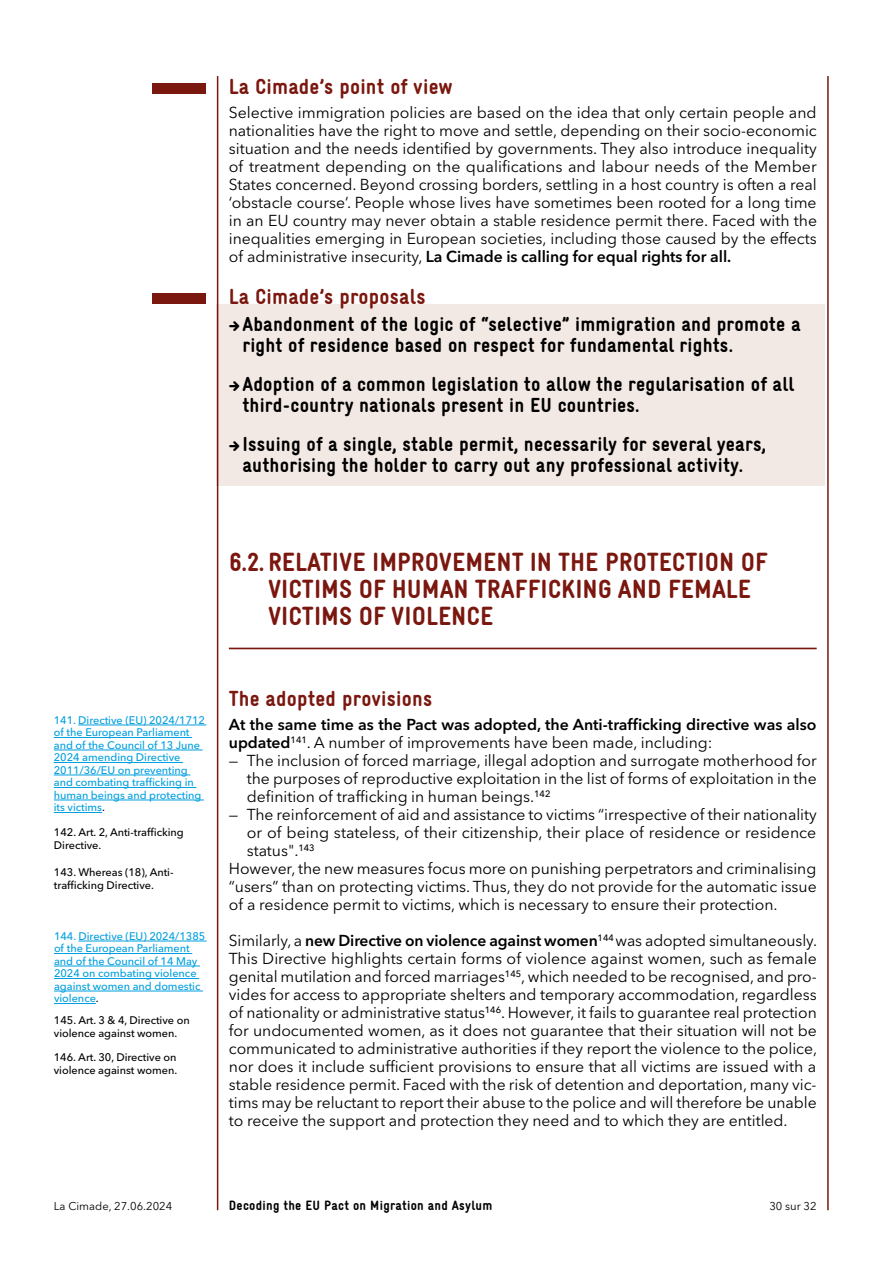
<style>
.page{position:relative;width:893px;height:1263px;background:#fff}
.page>*{position:absolute;margin:0;border:0;box-sizing:border-box;transform-origin:0 0}
.t1{font:900 condensed 26.25px/27px "Gravur LL";color:#7a170f}
.t2{font:900 condensed 21.75px "Gravur LL";letter-spacing:.01em;color:#7a170f}
.t3{font:900 condensed 20.25px/21px "Gravur LL";letter-spacing:.01em;color:#000}
.t4{font:15.75px/18px "Avenir Next LT Pro";letter-spacing:-.005em;color:#000;text-align:justify}
.t5{font:600 15.75px/18px "Avenir Next LT Pro";color:#000}
.t6{font:900 condensed 13.5px "Gravur LL";letter-spacing:.02em;color:#000}
.t7{font:11.25px "Avenir Next LT Pro";color:#000}
.t8{font:500 10.95px/12.5px "Avenir Next LT Pro";letter-spacing:-.005em;color:#009fdf}
.t9{font:500 10.95px/12.5px "Avenir Next LT Pro";letter-spacing:-.005em;color:#000}
.s1{font-weight:600}
.s2{color:#000}
.s3{font-weight:400}
</style>
<div class="page">
<hr style="left:217px;top:76px;width:1px;height:1134px;background:#7a170f">
<hr style="left:827px;top:76px;width:2px;height:1134px;background:#7a170f">
<hr style="left:229px;top:648px;width:588px;height:1px;background:#7a170f">
<div style="left:153px;top:84px;width:53px;height:10px;background:#7a170f"></div>
<div style="left:153px;top:294px;width:53px;height:10px;background:#7a170f"></div>
<div style="left:216px;top:304px;width:609px;height:182px;background:#f3e9e4"></div>
<hr style="left:78px;top:725px;width:128px;height:1px;background:#009fdf">
<hr style="left:54px;top:737px;width:138px;height:1px;background:#009fdf">
<hr style="left:54px;top:750px;width:149px;height:1px;background:#009fdf">
<hr style="left:54px;top:762px;width:129px;height:1px;background:#009fdf">
<hr style="left:54px;top:775px;width:136px;height:1px;background:#009fdf">
<hr style="left:54px;top:787px;width:142px;height:1px;background:#009fdf">
<hr style="left:54px;top:800px;width:150px;height:1px;background:#009fdf">
<hr style="left:54px;top:812px;width:48px;height:1px;background:#009fdf">
<hr style="left:78px;top:941px;width:129px;height:1px;background:#009fdf">
<hr style="left:54px;top:953px;width:138px;height:1px;background:#009fdf">
<hr style="left:54px;top:966px;width:146px;height:1px;background:#009fdf">
<hr style="left:54px;top:978px;width:145px;height:1px;background:#009fdf">
<hr style="left:54px;top:991px;width:149px;height:1px;background:#009fdf">
<hr style="left:54px;top:1003px;width:42px;height:1px;background:#009fdf">
<h2 class="t2" style="left:229px;top:72px;width:226px">La Cimade’s point of view</h2>
<p class="t4" style="left:229px;top:104px;width:590px">Selective immigration policies are based on the idea that only certain people and nationalities have the right to move and settle, depending on their socio-economic situation and the needs identified by governments. They also introduce inequality of treatment depending on the qualifications and labour needs of the Member States concerned. Beyond crossing borders, settling in a host country is often a real ‘obstacle course’. People whose lives have sometimes been rooted for a long time in an EU country may never obtain a stable residence permit there. Faced with the inequalities emerging in European societies, including those caused by the effects of administrative insecurity, <span class="s1">La Cimade is calling for equal rights for all.</span></p>
<h2 class="t2" style="left:229px;top:282px;width:198px">La Cimade’s proposals</h2>
<p class="t3" style="left:242px;top:313px;width:560px;text-indent:-14px">→Abandonment of the logic of “selective” immigration and promote a right of residence based on respect for fundamental rights.</p>
<p class="t3" style="left:242px;top:373px;width:553px;text-indent:-14px">→Adoption of a common legislation to allow the regularisation of all third-country nationals present in EU countries.</p>
<p class="t3" style="left:229px;top:433px;width:539px;text-align:center">→Issuing of a single, stable permit, necessarily for several years, authorising the holder to carry out any professional activity.</p>
<h1 class="t1" style="left:268px;top:547px;width:501px;text-indent:-39px">6.2.RELATIVE IMPROVEMENT IN THE PROTECTION OF<br>VICTIMS OF HUMAN TRAFFICKING AND FEMALE<br>VICTIMS OF VIOLENCE</h1>
<p class="t8" style="left:54px;top:714px;width:153px">141. Directive (EU) 2024/1712 of the European Parliament and of the Council of 13 June<br>2024 amending Directive<br>2011/36/EU on preventing and combating trafficking in human beings and protecting its victims<span class="s2">.</span></p>
<p class="t9" style="left:54px;top:826px;width:131px">142. Art. 2, Anti-trafficking<br>Directive.</p>
<p class="t9" style="left:54px;top:866px;width:121px">143. Whereas (18), Anti&shy;trafficking Directive.</p>
<p class="t8" style="left:54px;top:930px;width:153px">144. Directive (EU) 2024/1385 of the European Parliament and of the Council of 14 May<br>2024 on combating violence against women and domestic violence<span class="s2">.</span></p>
<p class="t9" style="left:54px;top:1014px;width:137px">145. Art. 3 &amp; 4, Directive on violence against women.</p>
<p class="t9" style="left:54px;top:1051px;width:125px">146. Art. 30, Directive on violence against women.</p>
<h2 class="t2" style="left:229px;top:684px;width:205px">The adopted provisions</h2>
<p class="t5" style="left:229px;top:715px;width:589px">At the same time as the Pact was adopted, the Anti-trafficking directive was also updated<sup>141</sup><span class="s3">. A number of improvements have been made, including:</span></p>
<p class="t4" style="left:247px;top:752px;width:571px;text-indent:-18px">— The inclusion of forced marriage, illegal adoption and surrogate motherhood for the purposes of reproductive exploitation in the list of forms of exploitation in the definition of trafficking in human beings.<sup>142</sup></p>
<p class="t4" style="left:229px;top:806px;width:589px">— The reinforcement of aid and assistance to victims “irrespective of their nationality</p>
<p class="t4" style="left:247px;top:824px;width:571px">or of being stateless, of their citizenship, their place of residence or residence</p>
<p class="t4" style="left:247px;top:842px;width:69px">status".<sup>143</sup></p>
<p class="t4" style="left:229px;top:860px;width:589px">However, the new measures focus more on punishing perpetrators and criminalising</p>
<p class="t4" style="left:229px;top:878px;width:589px">“users” than on protecting victims. Thus, they do not provide for the automatic issue</p>
<p class="t4" style="left:229px;top:896px;width:550px">of a residence permit to victims, which is necessary to ensure their protection.</p>
<p class="t4" style="left:229px;top:932px;width:590px">Similarly, a <span class="s1">new Directive on violence against women</span><sup>144</sup> was adopted simultaneously.<br>This Directive highlights certain forms of violence against women, such as female genital mutilation and forced marriages<sup>145</sup>, which needed to be recognised, and pro&shy;vides for access to appropriate shelters and temporary accommodation, regardless of nationality or administrative status<sup>146</sup>. However, it fails to guarantee real protection for undocumented women, as it does not guarantee that their situation will not be communicated to administrative authorities if they report the violence to the police, nor does it include sufficient provisions to ensure that all victims are issued with a stable residence permit. Faced with the risk of detention and deportation, many vic&shy;tims may be reluctant to report their abuse to the police and will therefore be unable to receive the support and protection they need and to which they are entitled.</p>
<p class="t7" style="left:54px;top:1199px;width:120px">La Cimade, 27.06.2024</p>
<p class="t6" style="left:229px;top:1196px;width:265px">Decoding the EU Pact on Migration and Asylum</p>
<p class="t7" style="left:769px;top:1199px;width:49px">30 sur 32</p>
</div>
